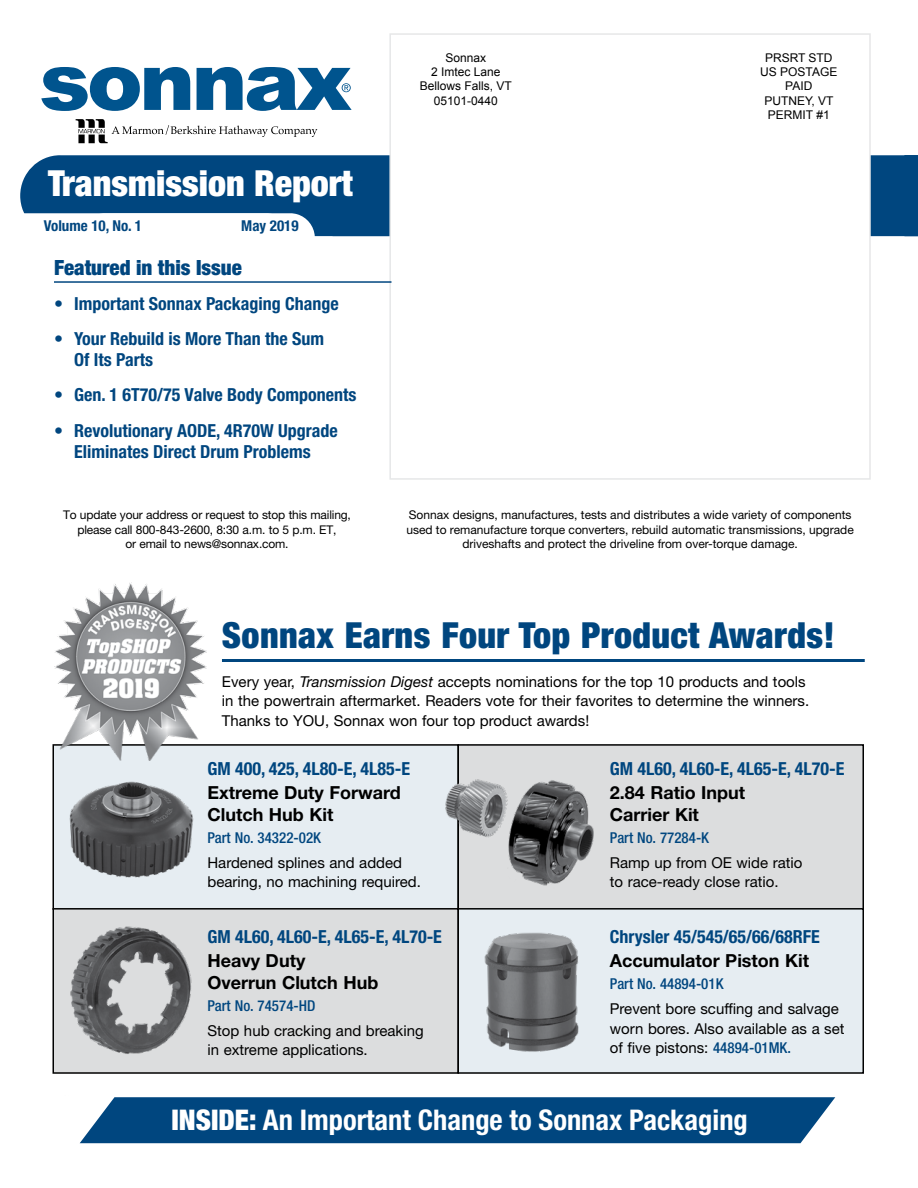
<style>
.page{position:relative;width:918px;height:1188px;background:#fff}
.page>*{position:absolute;margin:0;border:0;box-sizing:border-box;transform-origin:0 0}
.t1{font:900 condensed 36px "Helvetica Neue LT Std";letter-spacing:.01em;color:#00467f}
.t2{font:900 condensed 36px "Helvetica Neue LT Std";color:#fff}
.t3{font:700 condensed 28.5px "Helvetica Neue LT Std";color:#fff}
.t4{font:900 condensed 21px "Helvetica Neue LT Std";color:#00467f}
.t5{font:700 condensed 18px/21.6px "Helvetica Neue LT Std";color:#00467f}
.t6{font:700 18px/21.6px "Helvetica Neue LT Std";color:#000}
.t7{font:15px/19.5px "Helvetica Neue LT Std";color:#000}
.t8{font:500 condensed 15px "Helvetica Neue LT Std";color:#00467f}
.t9{font:700 condensed 15px "Helvetica Neue LT Std";color:#00467f}
.t10{font:12px/14.4px "Helvetica Neue LT Std";color:#000;text-align:center}
.t11{font:12px/14.4px "Arial";color:#000;text-align:center}
.s1{font-style:italic}
.s2{font-weight:500;font-stretch:condensed;color:#00467f}
.s3{font-weight:900}
</style>
<div class="page">
<div style="left:20px;top:155px;width:898px;height:81px;background:#00467f"></div>
<div style="left:389px;top:33px;width:482px;height:447px;background:#fff;border:2px solid #e6e7e8"></div>
<svg style="left:41px;top:67px;width:149px;height:44px"></svg>
<svg style="left:197px;top:67px;width:155px;height:44px"></svg>
<svg style="left:24px;top:213px;width:309px;height:24px"></svg>
<svg style="left:76px;top:119px;width:241px;height:24px"></svg>
<hr style="left:54px;top:281px;width:338px;height:2px;background:#00467f">
<div style="left:80px;top:1097px;width:755px;height:46px;background:#00467f"></div>
<hr style="left:222px;top:659px;width:643px;height:3px;background:#00467f">
<div style="left:53px;top:745px;width:405px;height:164px;background:#e6edf2"></div>
<div style="left:52px;top:744px;width:407px;height:166px;border:2px solid #000"></div>
<div style="left:53px;top:909px;width:405px;height:164px;background:#dcddde"></div>
<div style="left:52px;top:908px;width:407px;height:166px;border:2px solid #000"></div>
<div style="left:458px;top:745px;width:405px;height:164px;background:#dcddde"></div>
<div style="left:458px;top:744px;width:406px;height:166px;border:2px solid #000"></div>
<div style="left:458px;top:909px;width:405px;height:164px;background:#e6edf2"></div>
<div style="left:458px;top:908px;width:406px;height:166px;border:2px solid #000"></div>
<img style="left:55px;top:583px;width:151px;height:177px">
<img style="left:445px;top:767px;width:149px;height:125px">
<img style="left:62px;top:926px;width:142px;height:148px">
<img style="left:456px;top:915px;width:123px;height:155px">
<img style="left:69px;top:781px;width:125px;height:97px">
<h1 class="t2" style="left:48px;top:161px;width:306px">Transmission Report</h1>
<p class="t9" style="left:44px;top:217px;width:100px">Volume 10, No. 1</p>
<p class="t9" style="left:241px;top:217px;width:59px">May 2019</p>
<h3 class="t4" style="left:54px;top:254px;width:189px">Featured in this Issue</h3>
<p class="t5" style="left:54px;top:292px;width:286px">• Important Sonnax Packaging Change</p>
<p class="t5" style="left:74px;top:327px;width:252px;text-indent:-20px">• Your Rebuild is More Than the Sum<br>Of Its Parts</p>
<p class="t5" style="left:54px;top:384px;width:304px">• Gen. 1 6T70/75 Valve Body Components</p>
<p class="t5" style="left:54px;top:419px;width:285px;text-align:center">• Revolutionary AODE, 4R70W Upgrade<br>Eliminates Direct Drum Problems</p>
<p class="t10" style="left:63px;top:508px;width:289px">To update your address or request to stop this mailing, please call 800-843-2600, 8:30 a.m. to 5 p.m. ET,<br>or email to news@sonnax.com.</p>
<p class="t11" style="left:420px;top:50px;width:94px">Sonnax<br>2 Imtec Lane<br>Bellows Falls, VT<br>05101-0440</p>
<p class="t11" style="left:760px;top:50px;width:79px">PRSRT STD<br>US POSTAGE<br>PAID<br>PUTNEY, VT<br>PERMIT #1</p>
<p class="t10" style="left:406px;top:508px;width:449px">Sonnax designs, manufactures, tests and distributes a wide variety of components used to remanufacture torque converters, rebuild automatic transmissions, upgrade driveshafts and protect the driveline from over-torque damage.</p>
<h1 class="t1" style="left:222px;top:613px;width:614px">Sonnax Earns Four Top Product Awards!</h1>
<p class="t7" style="left:222px;top:671px;width:589px">Every year, <span class="s1">Transmission Digest</span> accepts nominations for the top 10 products and tools in the powertrain aftermarket. Readers vote for their favorites to determine the winners.<br>Thanks to YOU, Sonnax won four top product awards!</p>
<p class="t5" style="left:207px;top:757px;width:204px">GM 400, 425, 4L80-E, 4L85-E</p>
<p class="t6" style="left:207px;top:782px;width:195px">Extreme Duty Forward<br>Clutch Hub Kit</p>
<p class="t8" style="left:207px;top:828px;width:115px">Part No. 34322-02K</p>
<p class="t5" style="left:610px;top:757px;width:236px">GM 4L60, 4L60-E, 4L65-E, 4L70-E</p>
<p class="t6" style="left:610px;top:782px;width:137px">2.84 Ratio Input<br>Carrier Kit</p>
<p class="t8" style="left:610px;top:828px;width:101px">Part No. 77284-K</p>
<p class="t7" style="left:207px;top:852px;width:215px">Hardened splines and added bearing, no machining required.</p>
<p class="t5" style="left:207px;top:925px;width:236px">GM 4L60, 4L60-E, 4L65-E, 4L70-E</p>
<p class="t6" style="left:207px;top:950px;width:173px">Heavy Duty<br>Overrun Clutch Hub</p>
<p class="t8" style="left:207px;top:997px;width:110px">Part No. 74574-HD</p>
<p class="t7" style="left:207px;top:1021px;width:218px">Stop hub cracking and breaking in extreme applications.</p>
<p class="t7" style="left:610px;top:852px;width:194px">Ramp up from OE wide ratio to race-ready close ratio.</p>
<p class="t5" style="left:610px;top:925px;width:211px">Chrysler 45/545/65/66/68RFE</p>
<p class="t6" style="left:610px;top:950px;width:201px">Accumulator Piston Kit</p>
<p class="t8" style="left:610px;top:975px;width:115px">Part No. 44894-01K</p>
<p class="t7" style="left:610px;top:999px;width:236px">Prevent bore scuffing and salvage worn bores. Also available as a set of five pistons: <span class="s2">44894-01MK.</span></p>
<h2 class="t3" style="left:172px;top:1103px;width:578px"><span class="s3">INSIDE:</span> An Important Change to Sonnax Packaging</h2>
</div>
